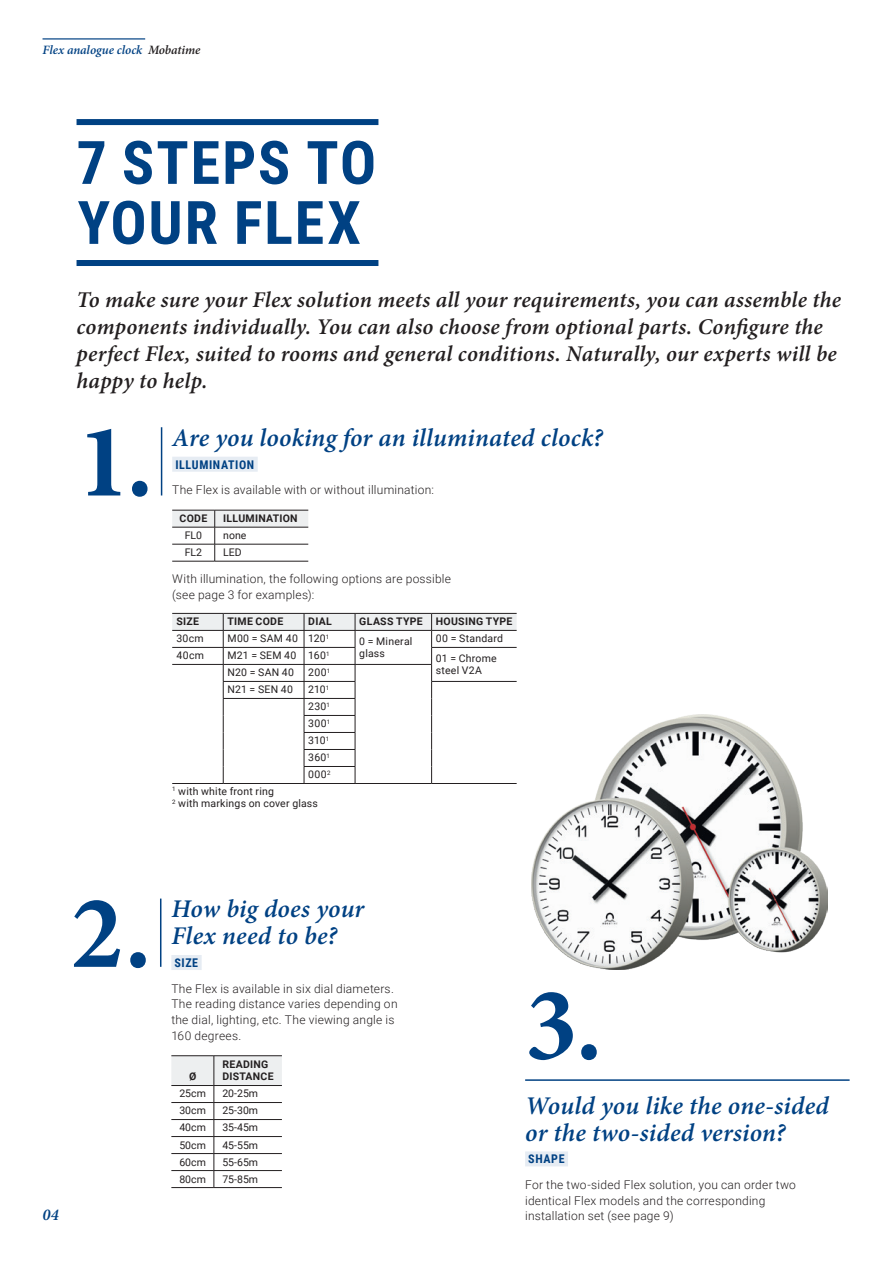
<style>
.page{position:relative;width:893px;height:1263px;background:#fff}
.page>*{position:absolute;margin:0;border:0;box-sizing:border-box;transform-origin:0 0}
.t1{font:700 105px "Minion Pro";color:#004183}
.t2{font:700 60px/60px "Roboto Condensed";letter-spacing:.03em;color:#004183}
.t3{font:italic 600 25.5px/27px "Minion Pro";letter-spacing:.01em;color:#004183}
.t4{font:italic 600 22.5px/27px "Minion Pro";letter-spacing:.01em;color:#231f20}
.t5{font:italic 600 16.5px "Minion Pro";color:#004183}
.t6{font:italic 600 12.75px "Minion Pro";letter-spacing:-.005em;color:#004183}
.t7{font:300 12px/15.8px "Roboto";letter-spacing:.02em;color:#231f20}
.t8{font:700 12px "Roboto Condensed";letter-spacing:.05em;color:#004183}
.t9{font:10.5px/12.6px "Roboto";letter-spacing:.02em;color:#231f20}
.t10{font:700 10.5px "Roboto";letter-spacing:.025em;color:#231f20}
.s1{color:#231f20}
</style>
<div class="page">
<img style="left:531px;top:714px;width:296px;height:255px">
<div style="left:77px;top:119px;width:301px;height:6px;background:#004183"></div>
<div style="left:77px;top:260px;width:301px;height:6px;background:#004183"></div>
<hr style="left:43px;top:38px;width:102px;height:2px;background:#004183">
<div style="left:171px;top:955px;width:31px;height:15px;background:#e6ecf3"></div>
<svg style="left:171px;top:1056px;width:111px;height:131px"></svg>
<hr style="left:171px;top:1055px;width:43px;height:1px;background:#231f20">
<hr style="left:214px;top:1055px;width:68px;height:1px;background:#231f20">
<hr style="left:171px;top:1085px;width:43px;height:1px;background:#231f20">
<hr style="left:214px;top:1085px;width:68px;height:1px;background:#231f20">
<hr style="left:171px;top:1102px;width:43px;height:1px;background:#231f20">
<hr style="left:214px;top:1102px;width:68px;height:1px;background:#231f20">
<hr style="left:171px;top:1119px;width:43px;height:1px;background:#231f20">
<hr style="left:214px;top:1119px;width:68px;height:1px;background:#231f20">
<hr style="left:171px;top:1136px;width:43px;height:1px;background:#231f20">
<hr style="left:214px;top:1136px;width:68px;height:1px;background:#231f20">
<hr style="left:171px;top:1153px;width:43px;height:1px;background:#231f20">
<hr style="left:214px;top:1153px;width:68px;height:1px;background:#231f20">
<hr style="left:171px;top:1170px;width:43px;height:1px;background:#231f20">
<hr style="left:214px;top:1170px;width:68px;height:1px;background:#231f20">
<hr style="left:171px;top:1187px;width:43px;height:1px;background:#231f20">
<hr style="left:214px;top:1187px;width:68px;height:1px;background:#231f20">
<hr style="left:160px;top:898px;width:1px;height:69px;background:#004183">
<div style="left:525px;top:1151px;width:43px;height:15px;background:#e6ecf3"></div>
<hr style="left:525px;top:1079px;width:325px;height:2px;background:#004183">
<div style="left:172px;top:457px;width:86px;height:15px;background:#e6ecf3"></div>
<svg style="left:172px;top:511px;width:136px;height:50px"></svg>
<hr style="left:172px;top:510px;width:43px;height:1px;background:#231f20">
<hr style="left:215px;top:510px;width:93px;height:1px;background:#231f20">
<hr style="left:172px;top:527px;width:43px;height:1px;background:#231f20">
<hr style="left:215px;top:527px;width:93px;height:1px;background:#231f20">
<hr style="left:172px;top:544px;width:43px;height:1px;background:#231f20">
<hr style="left:215px;top:544px;width:93px;height:1px;background:#231f20">
<hr style="left:172px;top:561px;width:43px;height:1px;background:#231f20">
<hr style="left:215px;top:561px;width:93px;height:1px;background:#231f20">
<hr style="left:172px;top:783px;width:51px;height:1px;background:#231f20">
<hr style="left:223px;top:783px;width:81px;height:1px;background:#231f20">
<hr style="left:304px;top:783px;width:51px;height:1px;background:#231f20">
<hr style="left:355px;top:783px;width:77px;height:1px;background:#231f20">
<hr style="left:432px;top:783px;width:85px;height:1px;background:#231f20">
<svg style="left:172px;top:613px;width:345px;height:170px"></svg>
<hr style="left:161px;top:427px;width:1px;height:68px;background:#004183">
<p class="t6" style="left:43px;top:41px;width:159px">Flex analogue clock <span class="s1">Mobatime</span></p>
<p class="t2" style="left:77px;top:130px;width:301px">7 STEPS TO<br>YOUR FLEX</p>
<p class="t4" style="left:77px;top:286px;width:766px">To make sure your Flex solution meets all your requirements, you can assemble the components individually. You can also choose from optional parts. Configure the perfect Flex, suited to rooms and general conditions. Naturally, our experts will be happy to help.</p>
<p class="t1" style="left:77px;top:388px;width:77px">1.</p>
<p class="t3" style="left:172px;top:424px;width:432px">Are you looking for an illuminated clock?</p>
<p class="t8" style="left:175px;top:456px;width:80px">ILLUMINATION</p>
<p class="t7" style="left:172px;top:482px;width:263px">The Flex is available with or without illumination:</p>
<p class="t10" style="left:180px;top:511px;width:29px">CODE</p>
<p class="t10" style="left:223px;top:511px;width:76px">ILLUMINATION</p>
<p class="t9" style="left:185px;top:529px;width:19px">FL0</p>
<p class="t9" style="left:223px;top:529px;width:25px">none</p>
<p class="t9" style="left:185px;top:546px;width:19px">FL2</p>
<p class="t9" style="left:223px;top:546px;width:20px">LED</p>
<p class="t7" style="left:172px;top:570px;width:280px">With illumination, the following options are possible (see page 3 for examples):</p>
<p class="t10" style="left:176px;top:614px;width:24px">SIZE</p>
<p class="t10" style="left:227px;top:614px;width:57px">TIME CODE</p>
<p class="t10" style="left:308px;top:614px;width:25px">DIAL</p>
<p class="t10" style="left:359px;top:614px;width:65px">GLASS TYPE</p>
<p class="t10" style="left:436px;top:614px;width:78px">HOUSING TYPE</p>
<p class="t9" style="left:176px;top:632px;width:29px">30cm</p>
<p class="t9" style="left:227px;top:632px;width:72px">M00 = SAM 40</p>
<p class="t9" style="left:308px;top:632px;width:23px">120<sup>1</sup></p>
<p class="t9" style="left:359px;top:634px;width:55px">0 = Mineral glass</p>
<p class="t9" style="left:436px;top:632px;width:69px">00 = Standard</p>
<p class="t9" style="left:176px;top:649px;width:29px">40cm</p>
<p class="t9" style="left:227px;top:649px;width:71px">M21 = SEM 40</p>
<p class="t9" style="left:308px;top:649px;width:23px">160<sup>1</sup></p>
<p class="t9" style="left:436px;top:651px;width:62px">01 = Chrome</p>
<p class="t9" style="left:227px;top:666px;width:68px">N20 = SAN 40</p>
<p class="t9" style="left:308px;top:666px;width:23px">200<sup>1</sup></p>
<p class="t9" style="left:436px;top:664px;width:48px">steel V2A</p>
<p class="t9" style="left:227px;top:683px;width:67px">N21 = SEN 40</p>
<p class="t9" style="left:308px;top:683px;width:23px">210<sup>1</sup></p>
<p class="t9" style="left:308px;top:700px;width:23px">230<sup>1</sup></p>
<p class="t9" style="left:308px;top:717px;width:23px">300<sup>1</sup></p>
<p class="t9" style="left:308px;top:734px;width:23px">310<sup>1</sup></p>
<p class="t9" style="left:308px;top:751px;width:23px">360<sup>1</sup></p>
<p class="t9" style="left:308px;top:768px;width:24px">000<sup>2</sup></p>
<p class="t9" style="left:172px;top:784px;width:147px"><sup>1</sup> with white front ring<br><sup>2</sup> with markings on cover glass</p>
<p class="t1" style="left:70px;top:859px;width:82px">2.</p>
<p class="t3" style="left:171px;top:895px;width:194px">How big does your<br>Flex need to be?</p>
<p class="t8" style="left:174px;top:954px;width:25px">SIZE</p>
<p class="t7" style="left:171px;top:980px;width:228px">The Flex is available in six dial diameters.<br>The reading distance varies depending on the dial, lighting, etc. The viewing angle is 160 degrees.</p>
<p class="t10" style="left:189px;top:1069px;width:9px">Ø</p>
<p class="t10" style="left:222px;top:1057px;width:48px">READING</p>
<p class="t10" style="left:222px;top:1069px;width:53px">DISTANCE</p>
<p class="t9" style="left:179px;top:1087px;width:28px">25cm</p>
<p class="t9" style="left:222px;top:1087px;width:37px">20-25m</p>
<p class="t9" style="left:179px;top:1104px;width:28px">30cm</p>
<p class="t9" style="left:222px;top:1104px;width:37px">25-30m</p>
<p class="t9" style="left:179px;top:1121px;width:28px">40cm</p>
<p class="t9" style="left:222px;top:1121px;width:37px">35-45m</p>
<p class="t9" style="left:179px;top:1138px;width:28px">50cm</p>
<p class="t9" style="left:222px;top:1138px;width:37px">45-55m</p>
<p class="t9" style="left:179px;top:1155px;width:28px">60cm</p>
<p class="t9" style="left:222px;top:1155px;width:37px">55-65m</p>
<p class="t9" style="left:179px;top:1172px;width:28px">80cm</p>
<p class="t9" style="left:222px;top:1172px;width:37px">75-85m</p>
<p class="t1" style="left:525px;top:951px;width:79px">3.</p>
<p class="t3" style="left:525px;top:1091px;width:305px">Would you like the one-sided or the two-sided version?</p>
<p class="t8" style="left:528px;top:1151px;width:38px">SHAPE</p>
<p class="t7" style="left:525px;top:1176px;width:272px">For the two-sided Flex solution, you can order two identical Flex models and the corresponding</p>
<p class="t5" style="left:43px;top:1203px;width:18px">04</p>
<p class="t7" style="left:525px;top:1208px;width:150px">installation set (see page 9)</p>
</div>
